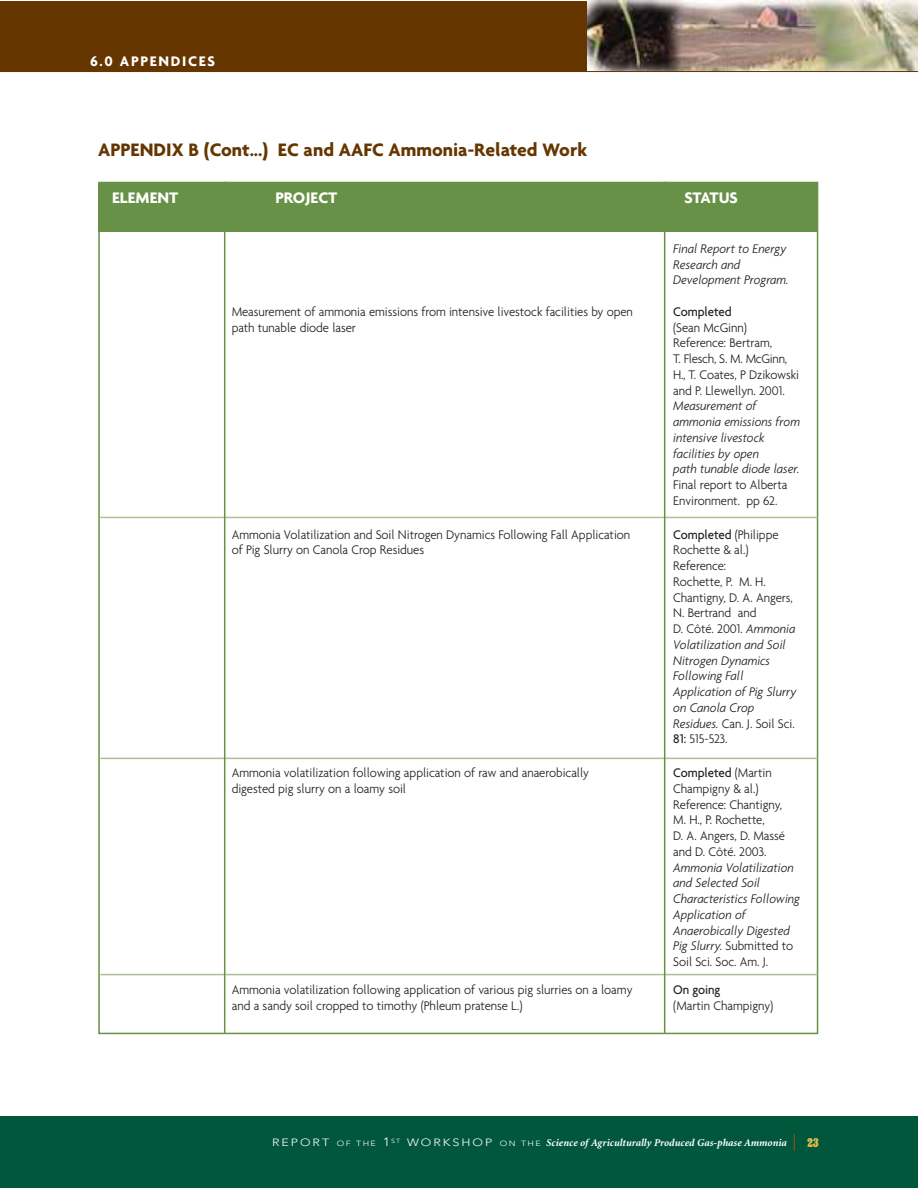
<style>
.page{position:relative;width:918px;height:1188px;background:#fff}
.page>*{position:absolute;margin:0;border:0;box-sizing:border-box;transform-origin:0 0}
.t1{font:700 19.5px "Agenda";color:#653600}
.t2{font:700 16.5px "Agenda";color:#fff}
.t3{font:700 15px "Agenda";letter-spacing:.11em;color:#fff}
.t4{font:300 13.5px/15.8px "Agenda";letter-spacing:-.005em;color:#231f20;scale:.95 1}
.t5{font:italic 300 13.5px/15.8px "Agenda";letter-spacing:-.005em;color:#231f20;scale:.95 1}
.t6{font:500 13.5px "Agenda";letter-spacing:-.005em;color:#231f20;scale:.95 1}
.t7{font:12px "AI Egyptian BC Text";color:#e4bf47}
.t8{font:italic 700 10.5px "Minion";color:#fff}
.s1{font-weight:300}
.s2{font-style:italic}
.s3{font-weight:500}
.s4{font-style:normal}
.s5{font-family:"Avenir";font-weight:300;font-style:normal}
.s6{font-family:"Avenir";font-weight:300;font-style:normal;font-size:7.5px}
.s7{font-family:"Avenir";font-weight:300;font-style:normal;font-size:12px}
</style>
<div class="page">
<div style="left:1px;top:1px;width:591px;height:71px;background:#653600"></div>
<img style="left:587px;top:0;width:331px;height:71px">
<div style="left:1px;top:1116px;width:917px;height:72px;background:#00573c"></div>
<hr style="left:0;top:71px;width:918px;height:1px;background:#653600">
<svg style="left:794px;top:1134px;width:1px;height:17px"></svg>
<div style="left:98px;top:183px;width:719px;height:48px;background:#679146"></div>
<hr style="left:100px;top:517px;width:718px;height:1px;background:#aac095">
<hr style="left:100px;top:758px;width:718px;height:1px;background:#aac095">
<hr style="left:100px;top:974px;width:718px;height:1px;background:#aac095">
<hr style="left:224px;top:182px;width:1px;height:851px;background:#679146">
<hr style="left:664px;top:182px;width:1px;height:851px;background:#679146">
<p class="t3" style="left:90px;top:55px;width:127px">6.0 APPENDICES</p>
<h1 class="t1" style="left:98px;top:141px;width:490px">APPENDIX B (Cont...) EC and AAFC Ammonia-Related Work</h1>
<p class="t2" style="left:112px;top:191px;width:68px">ELEMENT</p>
<p class="t2" style="left:275px;top:191px;width:63px">PROJECT</p>
<p class="t2" style="left:684px;top:191px;width:55px">STATUS</p>
<p class="t5" style="left:673px;top:242px;width:123px">Final Report to Energy<br>Research and<br>Development Program.</p>
<p class="t4" style="left:232px;top:305px;width:424px">Measurement of ammonia emissions from intensive livestock facilities by open</p>
<p class="t6" style="left:673px;top:306px;width:63px">Completed</p>
<p class="t4" style="left:232px;top:320px;width:132px">path tunable diode laser</p>
<p class="t4" style="left:673px;top:320px;width:134px">(Sean McGinn)<br>Reference: Bertram,<br>T. Flesch, S. M. McGinn,<br>H., T. Coates, P Dzikowski and P. Llewellyn. 2001.</p>
<p class="t5" style="left:673px;top:399px;width:135px">Measurement of ammonia emissions from intensive livestock facilities by open<br>path tunable diode laser.</p>
<p class="t4" style="left:673px;top:478px;width:122px">Final report to Alberta<br>Environment. pp 62.</p>
<p class="t4" style="left:232px;top:527px;width:421px">Ammonia Volatilization and Soil Nitrogen Dynamics Following Fall Application</p>
<p class="t6" style="left:673px;top:529px;width:112px">Completed <span class="s1">(Philippe</span></p>
<p class="t4" style="left:232px;top:543px;width:204px">of Pig Slurry on Canola Crop Residues</p>
<p class="t4" style="left:673px;top:543px;width:131px">Rochette &amp; al.)<br>Reference:<br>Rochette, P. M. H.<br>Chantigny, D. A. Angers,<br>N. Bertrand and<br>D. Côté. 2001. <span class="s2">Ammonia<br>Volatilization and Soil<br>Nitrogen Dynamics<br>Following Fall<br>Application of Pig Slurry on Canola Crop<br>Residues.</span> Can. J. Soil Sci.<br><span class="s3">81:</span> 515-523.</p>
<p class="t4" style="left:232px;top:766px;width:378px">Ammonia volatilization following application of raw and anaerobically</p>
<p class="t6" style="left:673px;top:767px;width:105px">Completed <span class="s1">(Martin</span></p>
<p class="t4" style="left:232px;top:782px;width:185px">digested pig slurry on a loamy soil</p>
<p class="t4" style="left:673px;top:782px;width:119px">Champigny &amp; al.)<br>Reference: Chantigny,<br>M. H., P. Rochette,<br>D. A. Angers, D. Massé and D. Côté. 2003.</p>
<p class="t5" style="left:673px;top:861px;width:135px">Ammonia Volatilization and Selected Soil<br>Characteristics Following<br>Application of<br>Anaerobically Digested<br>Pig Slurry. <span class="s4">Submitted to<br>Soil Sci. Soc. Am. J.</span></p>
<p class="t4" style="left:232px;top:983px;width:423px">Ammonia volatilization following application of various pig slurries on a loamy</p>
<p class="t6" style="left:673px;top:984px;width:51px">On going</p>
<p class="t4" style="left:232px;top:998px;width:308px">and a sandy soil cropped to timothy (Phleum pratense L.)</p>
<p class="t4" style="left:673px;top:998px;width:107px">(Martin Champigny)</p>
<p class="t8" style="left:272px;top:1139px;width:516px"><span class="s5">R E P O R T</span> <span class="s6">O F T H E</span> <span class="s7">1</span><sup>S</sup> <sup>T</sup> <span class="s5">W O R K S H O P</span> <span class="s6">O N T H E</span> Science of Agriculturally Produced Gas-phase Ammonia</p>
<p class="t7" style="left:807px;top:1139px;width:13px">23</p>
</div>
